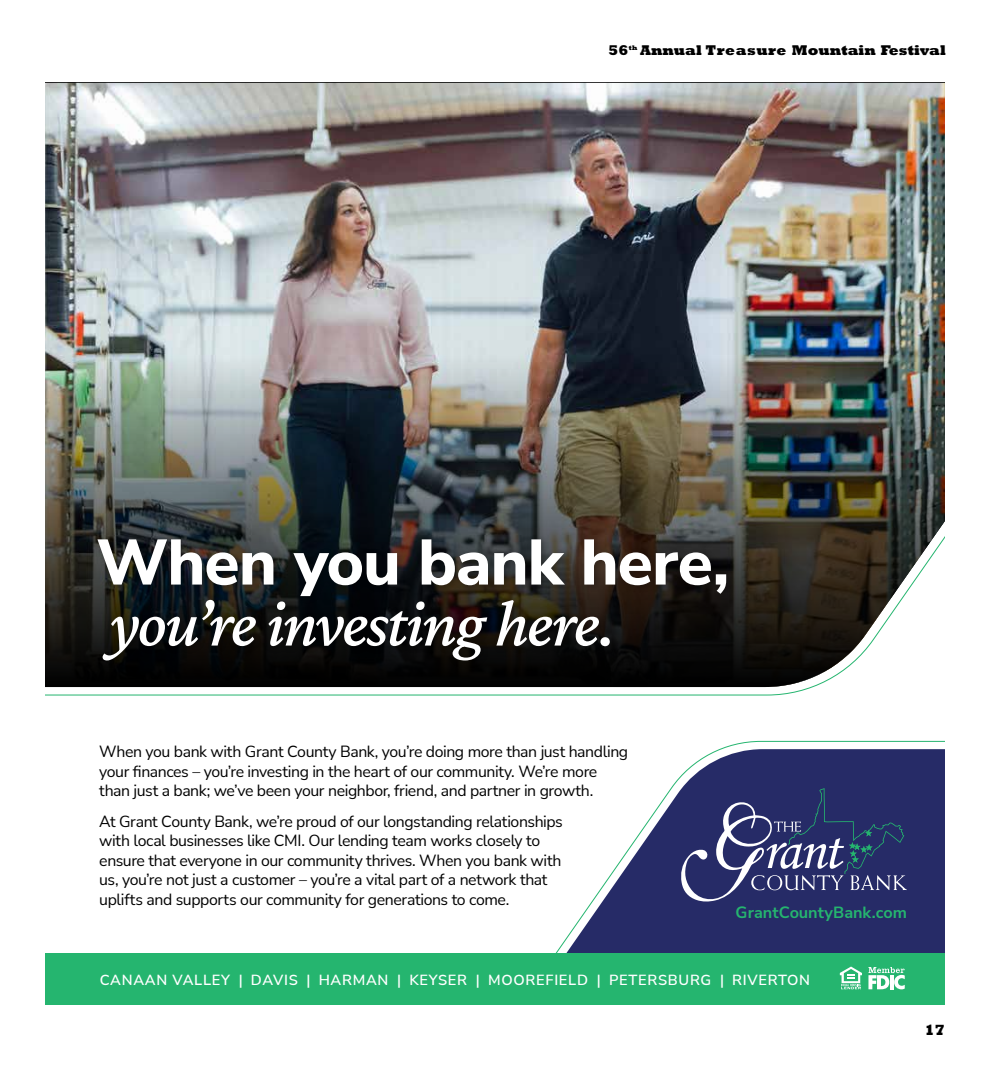
<style>
.page{position:relative;width:990px;height:1080px;background:#fff}
.page>*{position:absolute;margin:0;border:0;box-sizing:border-box;transform-origin:0 0}
.t1{font:italic 67.12px "Crimson Pro";letter-spacing:-.03em;color:#fff}
.t2{font:800 64.12px "Nunito Sans";letter-spacing:-.015em;color:#fff}
.t3{font:700 16.25px "Nunito Sans";color:#25b56f}
.t4{font:15.88px/19.5px "Nunito Sans";letter-spacing:-.025em;color:#000}
.t5{font:800 15px "Rockwell Std";color:#000}
.t6{font:600 14.62px "Nunito Sans";letter-spacing:.05em;color:#fff}
.t7{font:800 14.38px "Rockwell Std";color:#000}
.t8{font:800 6.75px "Rockwell Std";color:#000}
</style>
<div class="page">
<svg style="left:45px;top:687px;width:768px;height:9px"></svg>
<svg style="left:555px;top:741px;width:390px;height:212px"></svg>
<svg style="left:680px;top:788px;width:227px;height:114px;background:#3d4477"></svg>
<div style="left:45px;top:953px;width:900px;height:52px;background:#25b56f"></div>
<svg style="left:868px;top:967px;width:37px;height:22px"></svg>
<hr style="left:890px;top:975px;width:4px;height:14px;background:#fff">
<svg style="left:840px;top:967px;width:22px;height:22px"></svg>
<img style="left:45px;top:83px;width:900px;height:604px">
<div style="left:93px;top:534px;width:642px;height:135px;background:#000;opacity:.33"></div>
<p class="t7" style="left:609px;top:41px;width:339px">56 Annual Treasure Mountain Festival</p>
<p class="t8" style="left:629px;top:43px;width:10px">th</p>
<h2 class="t2" style="left:96px;top:517px;width:634px">When you bank here,</h2>
<h1 class="t1" style="left:111px;top:581px;width:506px">you’re investing here.</h1>
<p class="t4" style="left:99px;top:741px;width:530px">When you bank with Grant County Bank, you’re doing more than just handling your finances – you’re investing in the heart of our community. We’re more than just a bank; we’ve been your neighbor, friend, and partner in growth.</p>
<p class="t4" style="left:99px;top:811px;width:465px">At Grant County Bank, we’re proud of our longstanding relationships with local businesses like CMI. Our lending team works closely to ensure that everyone in our community thrives. When you bank with us, you’re not just a customer – you’re a vital part of a network that uplifts and supports our community for generations to come.</p>
<p class="t3" style="left:736px;top:901px;width:173px">GrantCountyBank.com</p>
<p class="t6" style="left:100px;top:970px;width:712px">CANAAN VALLEY | DAVIS | HARMAN | KEYSER | MOOREFIELD | PETERSBURG | RIVERTON</p>
<p class="t5" style="left:924px;top:1020px;width:22px">17</p>
</div>
